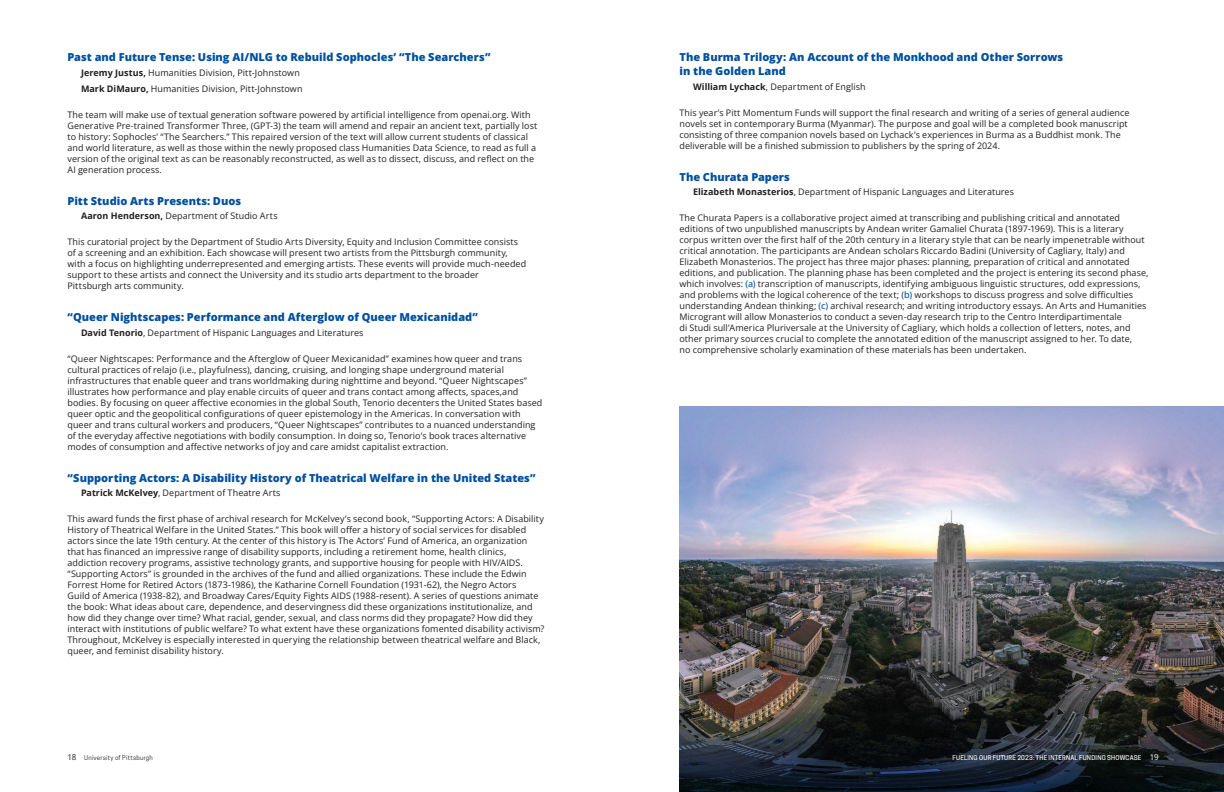
<style>
.page{position:relative;width:1224px;height:792px;background:#fff}
.page>*{position:absolute;margin:0;border:0;box-sizing:border-box;transform-origin:0 0}
.grant_name{font:800 11px/14px "Open Sans";color:#014f9e}
.Body_Copy{font:9px/11px "Open Sans";letter-spacing:.005em;color:#231f20}
.many_names{font:9px "Open Sans";letter-spacing:.005em;color:#231f20}
.t1{font:500 6.2px "Cooper Hewitt";letter-spacing:.035em;color:#fff}
.t2{font:6.2px "Cooper Hewitt";letter-spacing:.035em;color:#231f20}
.s1{font-weight:700}
.s2{font-weight:500;color:#014f9e}
.s3{font-family:"Open Sans";font-size:8px}
.s4{font-family:"Open Sans";font-weight:400;font-size:8px}
</style>
<div class="page">
<img style="left:679px;top:406px;width:545px;height:300px">
<svg style="left:679px;top:706px;width:545px;height:86px;background:#1e2327"></svg>
<p class="grant_name" style="left:68px;top:50px;width:425px">Past and Future Tense: Using AI/NLG to Rebuild Sophocles’ “The Searchers”</p>
<p class="many_names" style="left:81px;top:66px;width:220px"><span class="s1">Jeremy Justus,</span> Humanities Division, Pitt-Johnstown</p>
<p class="many_names" style="left:81px;top:82px;width:223px"><span class="s1">Mark DiMauro,</span> Humanities Division, Pitt-Johnstown</p>
<p class="Body_Copy" style="left:68px;top:109px;width:471px">The team will make use of textual generation software powered by artificial intelligence from openai.org. With Generative Pre-trained Transformer Three, (GPT-3) the team will amend and repair an ancient text, partially lost to history: Sophocles’ “The Searchers.” This repaired version of the text will allow current students of classical and world literature, as well as those within the newly proposed class Humanities Data Science, to read as full a version of the original text as can be reasonably reconstructed, as well as to dissect, discuss, and reflect on the AI generation process.</p>
<p class="grant_name" style="left:68px;top:194px;width:175px">Pitt Studio Arts Presents: Duos</p>
<p class="many_names" style="left:81px;top:210px;width:198px"><span class="s1">Aaron Henderson,</span> Department of Studio Arts</p>
<p class="Body_Copy" style="left:68px;top:236px;width:460px">This curatorial project by the Department of Studio Arts Diversity, Equity and Inclusion Committee consists of a screening and an exhibition. Each showcase will present two artists from the Pittsburgh community, with a focus on highlighting underrepresented and emerging artists. These events will provide much-needed support to these artists and connect the University and its studio arts department to the broader<br>Pittsburgh arts community.</p>
<p class="grant_name" style="left:68px;top:310px;width:412px">“Queer Nightscapes: Performance and Afterglow of Queer Mexicanidad”</p>
<p class="many_names" style="left:81px;top:326px;width:284px"><span class="s1">David Tenorio</span>, Department of Hispanic Languages and Literatures</p>
<p class="Body_Copy" style="left:68px;top:353px;width:476px">“Queer Nightscapes: Performance and the Afterglow of Queer Mexicanidad” examines how queer and trans cultural practices of relajo (i.e., playfulness), dancing, cruising, and longing shape underground material infrastructures that enable queer and trans worldmaking during nighttime and beyond. “Queer Nightscapes” illustrates how performance and play enable circuits of queer and trans contact among affects, spaces,and bodies. By focusing on queer affective economies in the global South, Tenorio decenters the United States based queer optic and the geopolitical configurations of queer epistemology in the Americas. In conversation with queer and trans cultural workers and producers, “Queer Nightscapes” contributes to a nuanced understanding of the everyday affective negotiations with bodily consumption. In doing so, Tenorio’s book traces alternative modes of consumption and affective networks of joy and care amidst capitalist extraction.</p>
<p class="grant_name" style="left:68px;top:471px;width:470px">“Supporting Actors: A Disability History of Theatrical Welfare in the United States”</p>
<p class="many_names" style="left:81px;top:487px;width:201px"><span class="s1">Patrick McKelvey</span>, Department of Theatre Arts</p>
<p class="Body_Copy" style="left:68px;top:513px;width:479px">This award funds the first phase of archival research for McKelvey’s second book, “Supporting Actors: A Disability History of Theatrical Welfare in the United States.” This book will offer a history of social services for disabled actors since the late 19th century. At the center of this history is The Actors’ Fund of America, an organization that has financed an impressive range of disability supports, including a retirement home, health clinics, addiction recovery programs, assistive technology grants, and supportive housing for people with HIV/AIDS. “Supporting Actors” is grounded in the archives of the fund and allied organizations. These include the Edwin Forrest Home for Retired Actors (1873-1986), the Katharine Cornell Foundation (1931-62), the Negro Actors<br>Guild of America (1938-82), and Broadway Cares/Equity Fights AIDS (1988-resent). A series of questions animate the book: What ideas about care, dependence, and deservingness did these organizations institutionalize, and how did they change over time? What racial, gender, sexual, and class norms did they propagate? How did they interact with institutions of public welfare? To what extent have these organizations fomented disability activism?<br>Throughout, McKelvey is especially interested in querying the relationship between theatrical welfare and Black, queer, and feminist disability history.</p>
<p class="grant_name" style="left:680px;top:50px;width:385px">The Burma Trilogy: An Account of the Monkhood and Other Sorrows in the Golden Land</p>
<p class="many_names" style="left:693px;top:80px;width:174px"><span class="s1">William Lychack</span>, Department of English</p>
<p class="Body_Copy" style="left:680px;top:107px;width:452px">This year’s Pitt Momentum Funds will support the final research and writing of a series of general audience novels set in contemporary Burma (Myanmar). The purpose and goal will be a completed book manuscript consisting of three companion novels based on Lychack’s experiences in Burma as a Buddhist monk. The deliverable will be a finished submission to publishers by the spring of 2024.</p>
<p class="grant_name" style="left:680px;top:170px;width:112px">The Churata Papers</p>
<p class="many_names" style="left:693px;top:186px;width:323px"><span class="s1">Elizabeth Monasterios</span>, Department of Hispanic Languages and Literatures</p>
<p class="Body_Copy" style="left:680px;top:212px;width:470px">The Churata Papers is a collaborative project aimed at transcribing and publishing critical and annotated editions of two unpublished manuscripts by Andean writer Gamaliel Churata (1897-1969). This is a literary corpus written over the first half of the 20th century in a literary style that can be nearly impenetrable without critical annotation. The participants are Andean scholars Riccardo Badini (University of Cagliary, Italy) and Elizabeth Monasterios. The project has three major phases: planning, preparation of critical and annotated editions, and publication. The planning phase has been completed and the project is entering its second phase, which involves: <span class="s2">(a)</span> transcription of manuscripts, identifying ambiguous linguistic structures, odd expressions, and problems with the logical coherence of the text; <span class="s2">(b)</span> workshops to discuss progress and solve difficulties understanding Andean thinking; <span class="s2">(c)</span> archival research; and writing introductory essays. An Arts and Humanities Microgrant will allow Monasterios to conduct a seven-day research trip to the Centro Interdipartimentale<br>di Studi sull’America Pluriversale at the University of Cagliary, which holds a collection of letters, notes, and other primary sources crucial to complete the annotated edition of the manuscript assigned to her. To date,<br>no comprehensive scholarly examination of these materials has been undertaken.</p>
<p class="t2" style="left:68px;top:754px;width:87px"><span class="s3">18</span> University of Pittsburgh</p>
<p class="t1" style="left:953px;top:754px;width:208px">FUELING OUR FUTURE 2023: THE INTERNAL FUNDING SHOWCASE <span class="s4">19</span></p>
</div>
